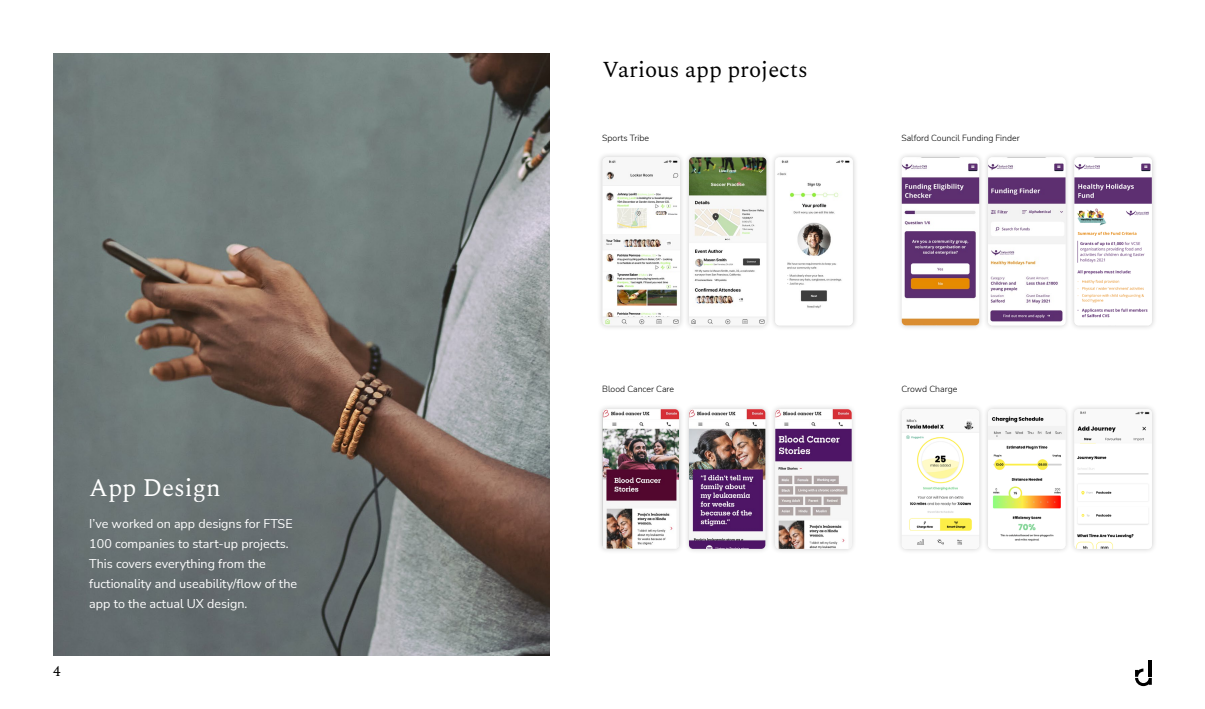
<style>
.page{position:relative;width:1205px;height:709px;background:#fff}
.page>*{position:absolute;margin:0;border:0;box-sizing:border-box;transform-origin:0 0}
.t1{font:25px "Spectral";color:#fff}
.t2{font:22.5px "Spectral";color:#000}
.t3{font:15px "Spectral";color:#000}
.t4{font:12.5px/20px "Nunito Sans";color:#fff}
.t5{font:300 8.75px "Nunito Sans";color:#000}
</style>
<div class="page">
<hr style="left:1149px;top:660px;width:3px;height:16px;background:#000">
<svg style="left:1135px;top:668px;width:17px;height:18px"></svg>
<div style="left:982px;top:152px;width:89px;height:179px;background:#f4f4f4"></div>
<img style="left:988px;top:157px;width:77px;height:168px">
<div style="left:1069px;top:152px;width:88px;height:179px;background:#000;opacity:.2"></div>
<img style="left:1074px;top:157px;width:78px;height:168px">
<div style="left:683px;top:152px;width:89px;height:179px;background:#f1f1f1"></div>
<img style="left:689px;top:157px;width:77px;height:168px">
<div style="left:769px;top:152px;width:89px;height:179px;background:#000;opacity:.2"></div>
<img style="left:775px;top:157px;width:78px;height:168px">
<img style="left:53px;top:53px;width:496px;height:603px">
<div style="left:597px;top:152px;width:89px;height:179px;background:#f4f4f4"></div>
<img style="left:603px;top:160px;width:77px;height:165px">
<div style="left:597px;top:403px;width:87px;height:151px;background:#000;opacity:.2"></div>
<img style="left:603px;top:409px;width:76px;height:140px">
<div style="left:683px;top:403px;width:88px;height:151px;background:#000;opacity:.2"></div>
<img style="left:689px;top:409px;width:76px;height:140px">
<div style="left:769px;top:403px;width:88px;height:151px;background:#000;opacity:.2"></div>
<img style="left:775px;top:409px;width:76px;height:140px">
<div style="left:896px;top:152px;width:89px;height:179px;background:#000;opacity:.2"></div>
<img style="left:902px;top:157px;width:77px;height:168px">
<div style="left:896px;top:403px;width:89px;height:151px;background:#f9f9f9"></div>
<img style="left:902px;top:419px;width:77px;height:126px">
<div style="left:982px;top:403px;width:89px;height:151px;background:#000;opacity:.2"></div>
<img style="left:988px;top:409px;width:77px;height:140px">
<div style="left:1069px;top:403px;width:88px;height:151px;background:#000;opacity:.2"></div>
<img style="left:1074px;top:409px;width:78px;height:140px">
<p class="t3" style="left:53px;top:660px;width:9px">4</p>
<p class="t1" style="left:89px;top:470px;width:133px">App Design</p>
<p class="t4" style="left:89px;top:513px;width:209px">I’ve worked on app designs for FTSE 100 companies to start-up projects.<br>This covers everything from the fuctionality and useability/flow of the app to the actual UX design.</p>
<p class="t2" style="left:603px;top:53px;width:207px">Various app projects</p>
<p class="t5" style="left:602px;top:131px;width:48px">Sports Tribe</p>
<p class="t5" style="left:901px;top:131px;width:120px">Salford Council Funding Finder</p>
<p class="t5" style="left:602px;top:383px;width:73px">Blood Cancer Care</p>
<p class="t5" style="left:901px;top:383px;width:57px">Crowd Charge</p>
</div>
